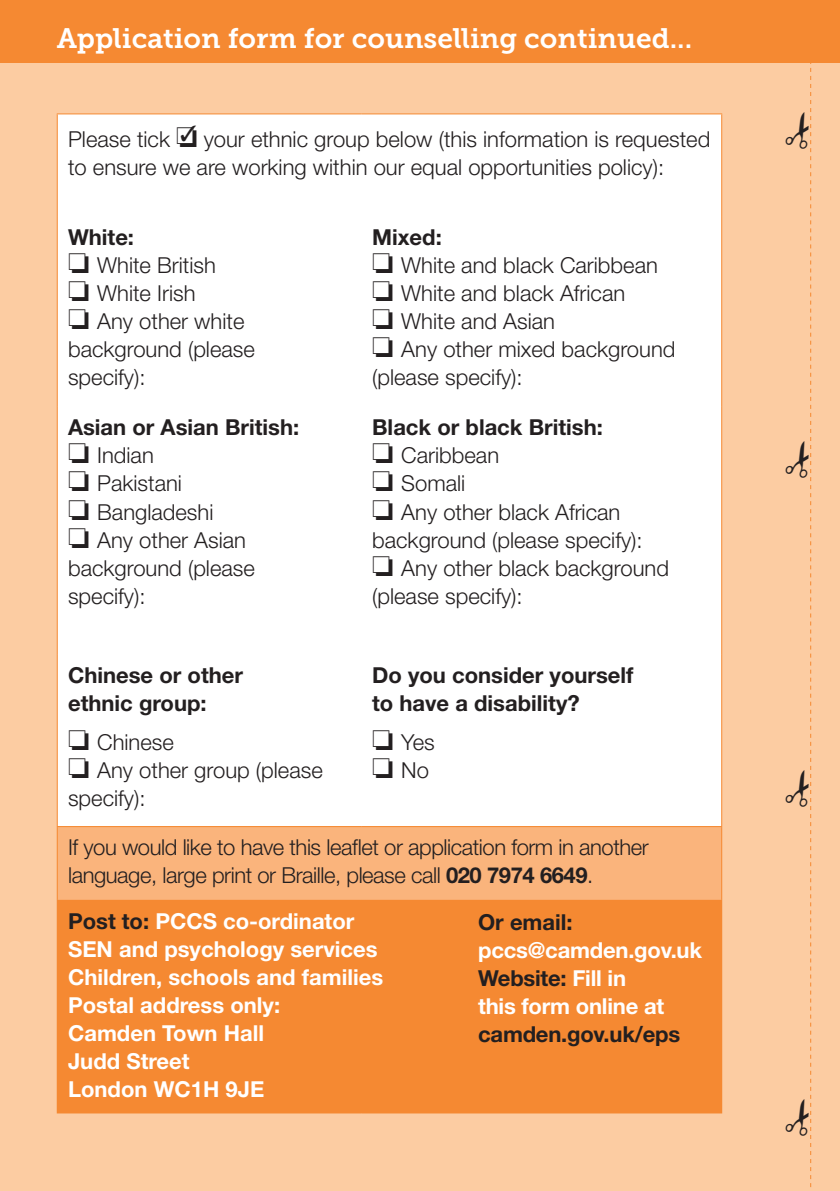
<style>
.page{position:relative;width:840px;height:1191px;background:#fff}
.page>*{position:absolute;margin:0;border:0;box-sizing:border-box;transform-origin:0 0}
.t1{font:28px "Museo Slab 700";color:#fff}
.t2{font:300 22px/28px "Helvetica Neue";color:#231f20}
.t3{font:700 22px/28px "Helvetica Neue";color:#fff}
.t4{font:300 22px/28px "Helvetica Neue";letter-spacing:-.02em;color:#231f20}
.t5{font:700 22px/28px "Helvetica Neue";color:#231f20}
.s1{font-weight:700}
.s2{color:#231f20}
</style>
<div class="page">
<div style="left:0;top:0;width:839px;height:1191px;background:#fccca2"></div>
<div style="left:58px;top:114px;width:662px;height:712px;background:#fff"></div>
<div style="left:57px;top:826px;width:664px;height:74px;background:#fab47c"></div>
<div style="left:57px;top:900px;width:664px;height:213px;background:#f58932"></div>
<hr style="left:57px;top:113px;width:304px;height:1px;background:#f58932">
<hr style="left:57px;top:114px;width:1px;height:102px;background:#f58932">
<hr style="left:361px;top:113px;width:360px;height:1px;background:#f58932">
<hr style="left:720px;top:114px;width:1px;height:102px;background:#f58932">
<hr style="left:57px;top:216px;width:1px;height:191px;background:#f58932">
<hr style="left:720px;top:216px;width:1px;height:191px;background:#f58932">
<hr style="left:57px;top:407px;width:1px;height:247px;background:#f58932">
<hr style="left:720px;top:407px;width:1px;height:247px;background:#f58932">
<hr style="left:57px;top:654px;width:1px;height:172px;background:#f58932">
<hr style="left:720px;top:654px;width:1px;height:172px;background:#f58932">
<hr style="left:57px;top:826px;width:304px;height:1px;background:#f58932">
<hr style="left:57px;top:827px;width:1px;height:73px;background:#f58932">
<hr style="left:361px;top:826px;width:360px;height:1px;background:#f58932">
<hr style="left:720px;top:827px;width:1px;height:73px;background:#f58932">
<div style="left:0;top:0;width:839px;height:63px;background:#f58932"></div>
<svg style="left:810px;top:63px;width:2px;height:1125px"></svg>
<svg style="left:181px;top:125px;width:15px;height:16px"></svg>
<p class="t1" style="left:57px;top:22px;width:636px">Application form for counselling continued...</p>
<p class="t2" style="left:68px;top:124px;width:643px">Please tick ❏ your ethnic group below (this information is requested to ensure we are working within our equal opportunities policy):</p>
<p class="t2" style="left:68px;top:222px;width:188px"><span class="s1">White:<br></span>❏ White British<br>❏ White Irish<br>❏ Any other white background (please specify):</p>
<p class="t2" style="left:372px;top:222px;width:304px"><span class="s1">Mixed:<br></span>❏ White and black Caribbean ❏ White and black African<br>❏ White and Asian<br>❏ Any other mixed background (please specify):</p>
<p class="t2" style="left:68px;top:413px;width:232px"><span class="s1">Asian or Asian British: </span>❏ Indian<br>❏ Pakistani<br>❏ Bangladeshi<br>❏ Any other Asian background (please specify):</p>
<p class="t2" style="left:372px;top:413px;width:298px"><span class="s1">Black or black British:<br></span>❏ Caribbean<br>❏ Somali<br>❏ Any other black African background (please specify): ❏ Any other black background (please specify):</p>
<p class="t5" style="left:68px;top:660px;width:176px">Chinese or other ethnic group:</p>
<p class="t2" style="left:68px;top:727px;width:256px">❏ Chinese<br>❏ Any other group (please specify):</p>
<p class="t5" style="left:372px;top:660px;width:263px">Do you consider yourself to have a disability?</p>
<p class="t2" style="left:372px;top:727px;width:64px">❏ Yes ❏ No</p>
<p class="t4" style="left:68px;top:833px;width:582px">If you would like to have this leaflet or application form in another language, large print or Braille, please call <span class="s1">020 7974 6649</span>.</p>
<p class="t3" style="left:68px;top:906px;width:316px"><span class="s2">Post to:</span> PCCS co-ordinator<br>SEN and psychology services<br>Children, schools and families<br>Postal address only:<br>Camden Town Hall<br>Judd Street<br>London WC1H 9JE</p>
<p class="t5" style="left:478px;top:907px;width:96px">Or email:</p>
<p class="t3" style="left:478px;top:935px;width:225px">pccs@camden.gov.uk<br><span class="s2">Website:</span> Fill in<br>this form online at</p>
<p class="t5" style="left:478px;top:1019px;width:203px">camden.gov.uk/eps</p>
</div>
